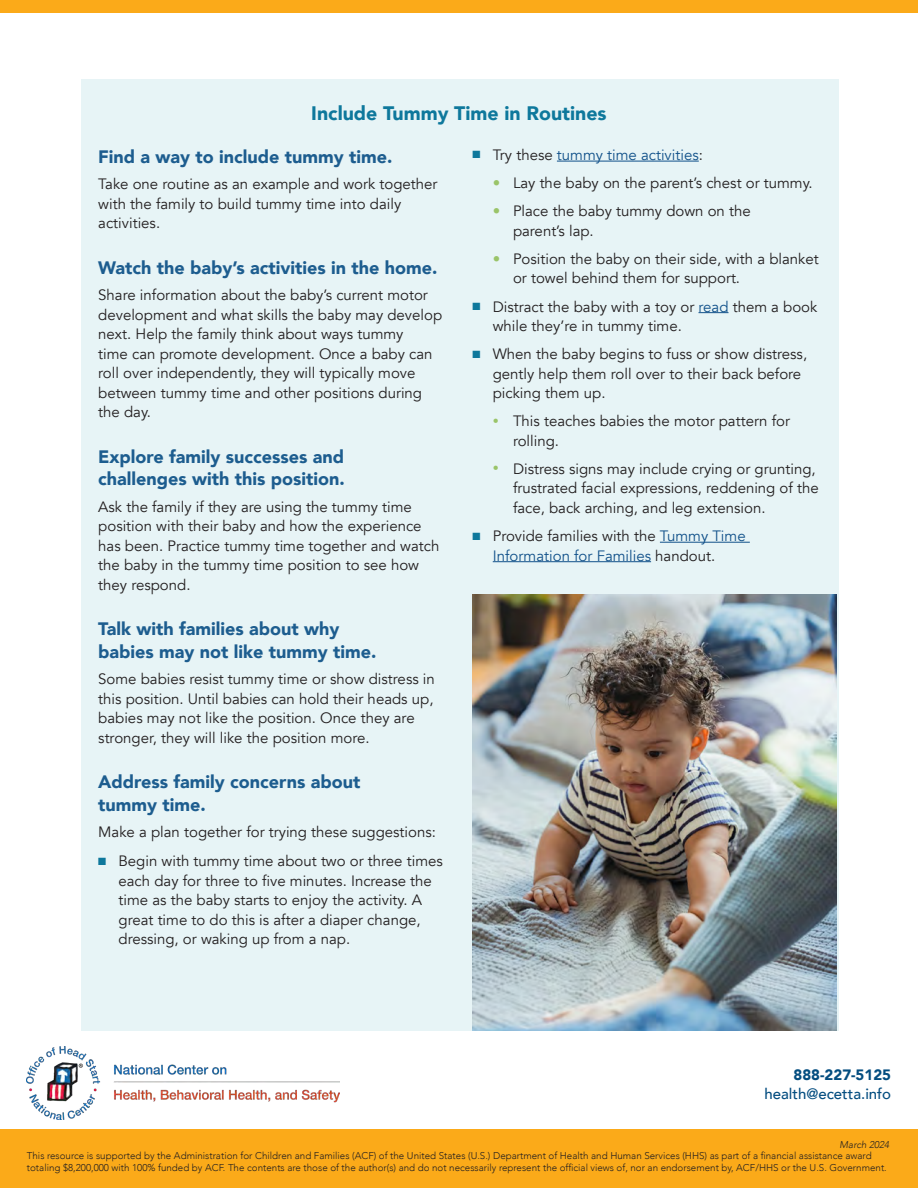
<style>
.page{position:relative;width:918px;height:1188px;background:#fff}
.page>*{position:absolute;margin:0;border:0;box-sizing:border-box;transform-origin:0 0}
.t1{font:900 19.5px "Avenir";color:#0e789c}
.t2{font:900 18px/22.5px "Avenir";color:#1d5d8f}
.t3{font:15px/19.5px "Avenir";color:#231f20}
.t4{font:15px/19.5px "Avenir";color:#11518a}
.t5{font:500 15px/19.5px "Avenir";color:#044d80;text-align:right}
.t6{font:300 9.9px/11.2px "Avenir";color:#231f20}
.t7{font:italic 300 9.75px "Avenir";color:#231f20}
.s1{color:#0e789c}
.s2{color:#231f20}
.s3{color:#9ac469}
.s4{color:#11518a}
.s5{font-size:12px;color:#9ac469}
.s6{font-weight:900}
</style>
<div class="page">
<div style="left:81px;top:79px;width:757px;height:951px;background:#e7f4f6"></div>
<div style="left:0;top:0;width:918px;height:13px;background:#fbaa19"></div>
<div style="left:0;top:1130px;width:918px;height:58px;background:#fbaa19"></div>
<img style="left:27px;top:1046px;width:313px;height:73px">
<hr style="left:557px;top:161px;width:142px;height:1px;background:#11518a">
<hr style="left:699px;top:312px;width:30px;height:1px;background:#11518a">
<hr style="left:660px;top:542px;width:90px;height:1px;background:#11518a">
<hr style="left:493px;top:561px;width:158px;height:1px;background:#11518a">
<img style="left:472px;top:594px;width:365px;height:436px">
<h2 class="t1" style="left:311px;top:97px;width:297px">Include Tummy Time in Routines</h2>
<h3 class="t2" style="left:98px;top:145px;width:296px">Find a way to include tummy time.</h3>
<p class="t3" style="left:98px;top:175px;width:341px">Take one routine as an example and work together with the family to build tummy time into daily activities.</p>
<h3 class="t2" style="left:98px;top:256px;width:341px">Watch the baby’s activities in the home.</h3>
<p class="t3" style="left:98px;top:286px;width:345px">Share information about the baby’s current motor development and what skills the baby may develop next. Help the family think about ways tummy<br>time can promote development. Once a baby can roll over independently, they will typically move between tummy time and other positions during the day.</p>
<h3 class="t2" style="left:98px;top:445px;width:248px">Explore family successes and challenges with this position.</h3>
<p class="t3" style="left:98px;top:497px;width:343px">Ask the family if they are using the tummy time position with their baby and how the experience has been. Practice tummy time together and watch the baby in the tummy time position to see how they respond.</p>
<h3 class="t2" style="left:98px;top:617px;width:280px">Talk with families about why babies may not like tummy time.</h3>
<p class="t3" style="left:98px;top:669px;width:338px">Some babies resist tummy time or show distress in this position. Until babies can hold their heads up, babies may not like the position. Once they are stronger, they will like the position more.</p>
<h3 class="t2" style="left:98px;top:770px;width:264px">Address family concerns about tummy time.</h3>
<p class="t3" style="left:98px;top:822px;width:339px">Make a plan together for trying these suggestions:</p>
<p class="t3" style="left:119px;top:852px;width:326px;text-indent:-20px"><span class="s1">■</span> Begin with tummy time about two or three times each day for three to five minutes. Increase the time as the baby starts to enjoy the activity. A great time to do this is after a diaper change, dressing, or waking up from a nap.</p>
<p class="t4" style="left:473px;top:145px;width:232px"><span class="s1">■</span> <span class="s2">Try these</span> tummy time activities<span class="s2">:</span></p>
<p class="t3" style="left:493px;top:173px;width:322px"><span class="s3">•</span> Lay the baby on the parent’s chest or tummy.</p>
<p class="t3" style="left:493px;top:202px;width:260px"><span class="s3">•</span> Place the baby tummy down on the</p>
<p class="t3" style="left:513px;top:221px;width:82px">parent’s lap.</p>
<p class="t3" style="left:513px;top:249px;width:307px;text-indent:-20px"><span class="s3">•</span> Position the baby on their side, with a blanket or towel behind them for support.</p>
<p class="t3" style="left:493px;top:297px;width:326px;text-indent:-20px"><span class="s1">■</span> Distract the baby with a toy or <span class="s4">read</span> them a book while they’re in tummy time.</p>
<p class="t3" style="left:493px;top:345px;width:316px;text-indent:-20px"><span class="s1">■</span> When the baby begins to fuss or show distress, gently help them roll over to their back before picking them up.</p>
<p class="t3" style="left:493px;top:412px;width:299px"><span class="s5">•</span> This teaches babies the motor pattern for</p>
<p class="t3" style="left:513px;top:431px;width:48px">rolling.</p>
<p class="t3" style="left:513px;top:459px;width:307px;text-indent:-20px"><span class="s5">•</span> Distress signs may include crying or grunting, frustrated facial expressions, reddening of the face, back arching, and leg extension.</p>
<p class="t4" style="left:493px;top:526px;width:254px;text-indent:-20px"><span class="s1">■</span> <span class="s2">Provide families with the</span> Tummy Time<br>Information for Families <span class="s2">handout.</span></p>
<p class="t5" style="left:764px;top:1064px;width:128px"><span class="s6">888-227-5125 </span>health@ecetta.info</p>
<p class="t7" style="left:840px;top:1139px;width:51px">March 2024</p>
<h2 class="t6" style="left:27px;top:1150px;width:861px">This resource is supported by the Administration for Children and Families (ACF) of the United States (U.S.) Department of Health and Human Services (HHS) as part of a financial assistance award totaling $8,200,000 with 100% funded by ACF. The contents are those of the author(s) and do not necessarily represent the official views of, nor an endorsement by, ACF/HHS or the U.S. Government.</h2>
</div>
